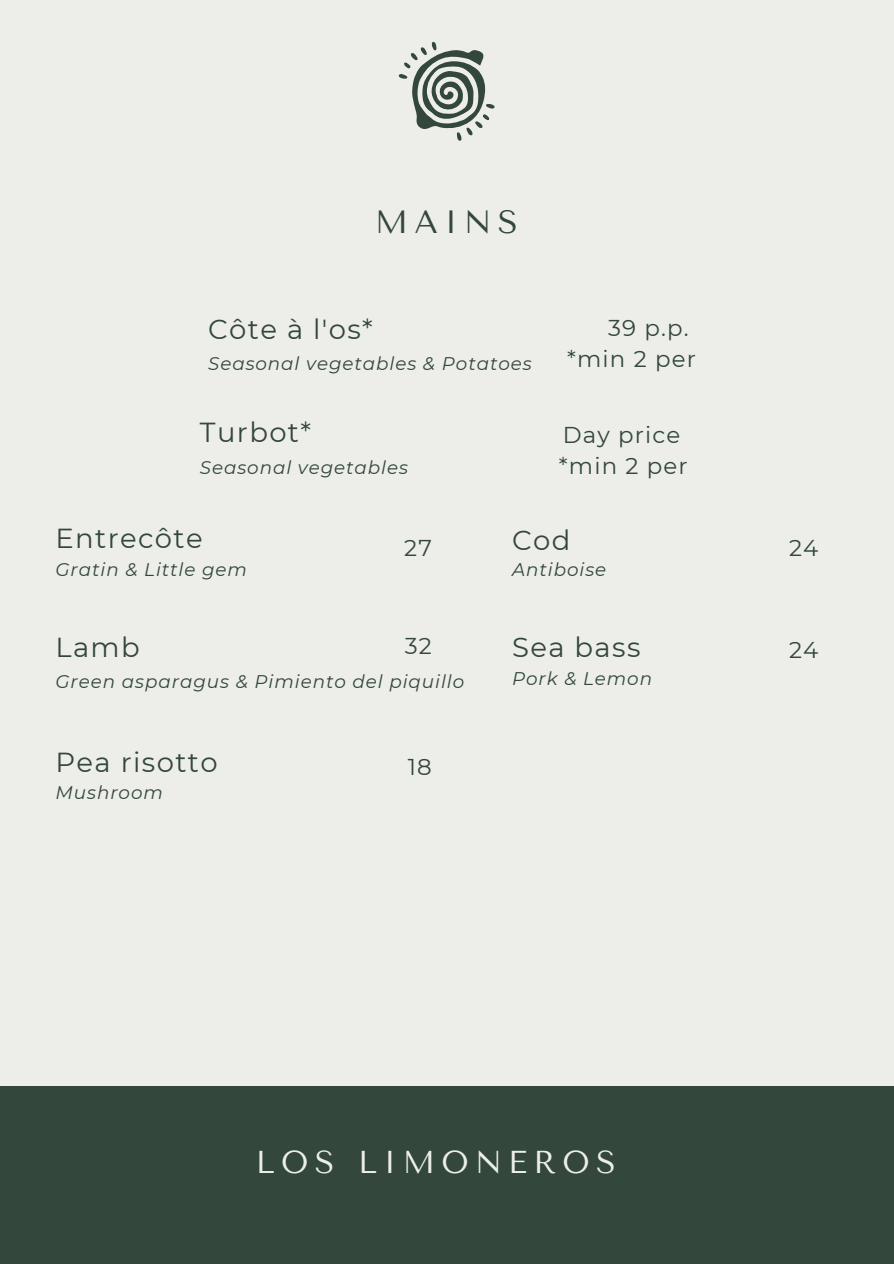
<style>
.page{position:relative;width:894px;height:1264px;background:#fff}
.page>*{position:absolute;margin:0;border:0;box-sizing:border-box;transform-origin:0 0}
.t1{font:32.1px "Tenor Sans";letter-spacing:.2em;color:#33473c}
.t2{font:31.5px "Tenor Sans";letter-spacing:.2em;color:#edeee9}
.t3{font:27.45px "Montserrat";letter-spacing:.05em;color:#33473c}
.t4{font:22.95px "Montserrat";letter-spacing:.05em;color:#33473c}
.t5{font:italic 18.3px "Montserrat";letter-spacing:.05em;color:#33473c}
</style>
<div class="page">
<div style="left:0;top:0;width:893px;height:1263px;background:#edeee9"></div>
<div style="left:0;top:1085px;width:893px;height:178px;background:#33473c"></div>
<svg style="left:398px;top:42px;width:97px;height:99px"></svg>
<h1 class="t1" style="left:375px;top:203px;width:144px">MAINS</h1>
<p class="t3" style="left:208px;top:312px;width:166px">Côte à l'os*</p>
<p class="t5" style="left:208px;top:352px;width:325px">Seasonal vegetables &amp; Potatoes</p>
<h3 class="t4" style="left:608px;top:313px;width:82px">39 p.p.</h3>
<p class="t4" style="left:567px;top:344px;width:130px">*min 2 per</p>
<p class="t3" style="left:200px;top:416px;width:113px">Turbot*</p>
<p class="t4" style="left:562px;top:421px;width:119px">Day price</p>
<p class="t4" style="left:558px;top:452px;width:130px">*min 2 per</p>
<p class="t5" style="left:200px;top:456px;width:210px">Seasonal vegetables</p>
<p class="t3" style="left:55px;top:521px;width:149px">Entrecôte</p>
<p class="t4" style="left:404px;top:533px;width:29px">27</p>
<p class="t5" style="left:55px;top:558px;width:193px">Gratin &amp; Little gem</p>
<p class="t3" style="left:55px;top:630px;width:86px">Lamb</p>
<p class="t4" style="left:405px;top:632px;width:29px">32</p>
<p class="t5" style="left:55px;top:670px;width:410px">Green asparagus &amp; Pimiento del piquillo</p>
<p class="t3" style="left:55px;top:745px;width:164px">Pea risotto</p>
<p class="t4" style="left:408px;top:752px;width:26px">18</p>
<p class="t5" style="left:55px;top:781px;width:109px">Mushroom</p>
<p class="t3" style="left:512px;top:523px;width:60px">Cod</p>
<p class="t4" style="left:788px;top:533px;width:31px">24</p>
<p class="t5" style="left:512px;top:558px;width:96px">Antiboise</p>
<p class="t3" style="left:512px;top:630px;width:130px">Sea bass</p>
<h3 class="t4" style="left:788px;top:636px;width:31px">24</h3>
<p class="t5" style="left:512px;top:667px;width:141px">Pork &amp; Lemon</p>
<p class="t2" style="left:256px;top:1143px;width:361px">LOS LIMONEROS</p>
</div>
